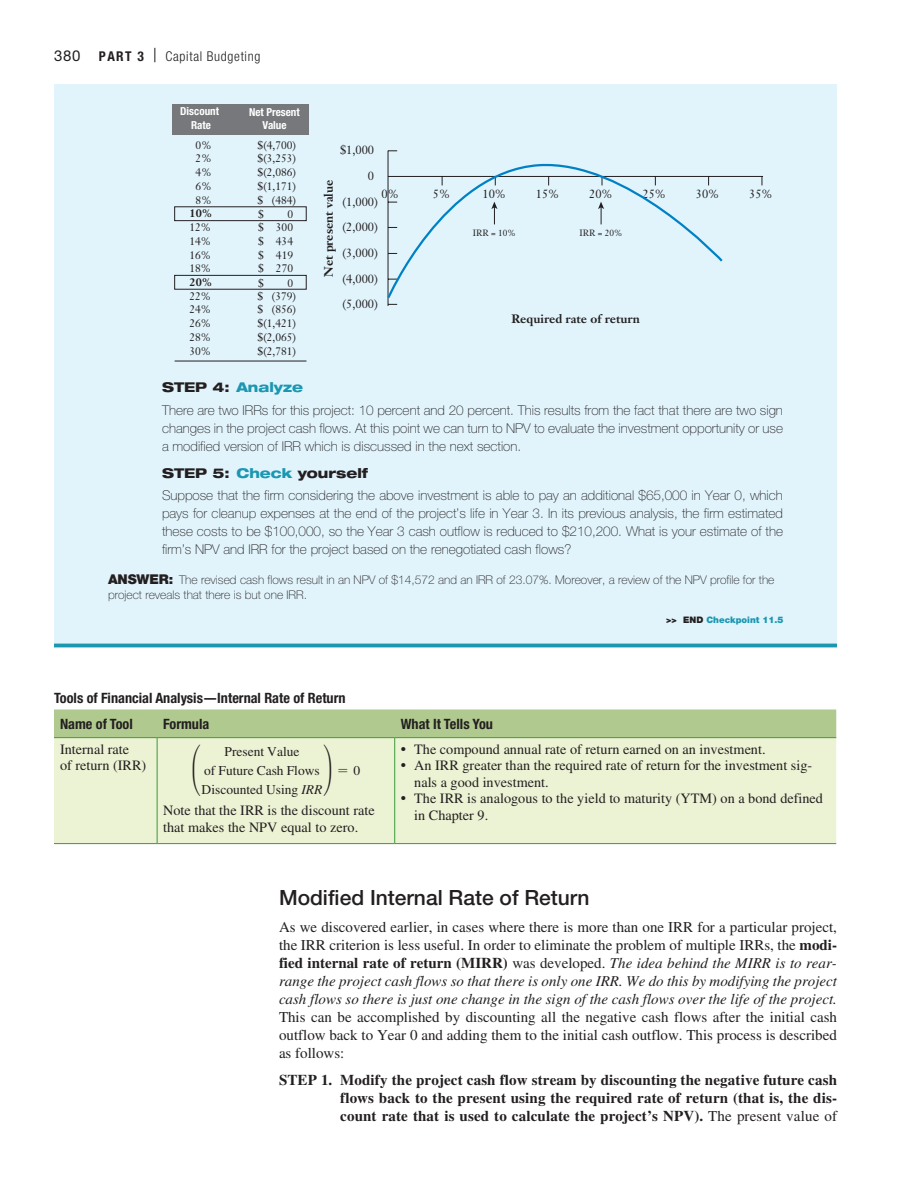
<style>
.page{position:relative;width:918px;height:1188px;background:#fff}
.page>*{position:absolute;margin:0;border:0;box-sizing:border-box;transform-origin:0 0}
.t1{font:500 21px "Helvetica Neue LTW1 G";color:#231f20}
.t2{font:italic 15px/18px "Times LT Pro";color:#231f20;text-align:justify}
.t3{font:700 15px/18px "Times LT Pro";letter-spacing:.01em;color:#231f20;text-align:justify}
.t4{font:15px/18px "Times LT Pro";color:#231f20;text-align:justify}
.t5{font:14.25px/16.5px "Times LT Pro";color:#231f20}
.t6{font:700 condensed 14.25px/25.2px "Helvetica Neue LTW1 G";color:#231f20}
.t7{font:100 13.5px/18px "Helvetica Neue LTW1 G";color:#231f20}
.t8{font:13.5px "Times LT Pro";color:#231f20}
.t9{font:300 condensed 13.5px "Helvetica Neue LTW1 G";letter-spacing:.05em;color:#231f20}
.t10{font:100 12px/15px "Helvetica Neue LTW1 G";color:#231f20}
.t11{font:12px "Janson Text LT Pro";color:#231f20}
.t12{font:700 12px "Janson Text LT Pro";color:#231f20}
.t13{font:11.1px/14.2px "Janson Text LT Pro";color:#231f20}
.t14{font:700 condensed 11.1px/13.2px "Helvetica Neue LTW1 G";color:#fff;text-align:center}
.t15{font:700 11.1px "Janson Text LT Pro";color:#231f20}
.t16{font:900 9px "Helvetica Neue LTW1 G";color:#1b97b1}
.t17{font:9px "Janson Text LT Pro";color:#211e1e}
.s1{font-weight:400;font-stretch:normal;font-size:15px}
.s2{font-weight:700}
.s3{font-size:19.5px}
.s4{font-weight:800;font-stretch:expanded}
.s5{font-weight:800;font-stretch:expanded;color:#1b97b1}
.s6{font-weight:900;font-size:13.5px}
.s7{color:#231f20}
.s8{font-family:"Pearson MATHPRO18"}
.s9{font-family:"Pearson MATHPRO08"}
.s10{font-style:italic}
.s11{font-size:15px}
.s12{font-style:normal}
.s13{font-weight:700;font-style:normal}
.s14{font-weight:400}
</style>
<div class="page">
<div style="left:54px;top:84px;width:783px;height:563px;background:#e1f4fc"></div>
<hr style="left:388px;top:151px;width:1px;height:155px;background:#231f20">
<hr style="left:388px;top:176px;width:375px;height:1px;background:#231f20">
<svg style="left:387px;top:157px;width:337px;height:143px"></svg>
<div style="left:172px;top:104px;width:137px;height:30px;background:#76787b"></div>
<svg style="left:174px;top:206px;width:133px;height:84px"></svg>
<hr style="left:175px;top:361px;width:131px;height:1px;background:#231f20">
<svg style="left:491px;top:202px;width:6px;height:22px"></svg>
<svg style="left:598px;top:202px;width:6px;height:22px"></svg>
<hr style="left:54px;top:644px;width:783px;height:3px;background:#1b97b1">
<div style="left:54px;top:709px;width:782px;height:28px;background:#b0c98e"></div>
<div style="left:54px;top:738px;width:782px;height:105px;background:#ecf3d4"></div>
<hr style="left:54px;top:737px;width:103px;height:1px;background:#3a9a3b">
<hr style="left:157px;top:737px;width:238px;height:1px;background:#3a9a3b">
<hr style="left:395px;top:737px;width:441px;height:1px;background:#3a9a3b">
<hr style="left:157px;top:738px;width:1px;height:105px;background:#3a9a3b">
<hr style="left:394px;top:738px;width:1px;height:105px;background:#3a9a3b">
<hr style="left:54px;top:843px;width:103px;height:1px;background:#3a9a3b">
<hr style="left:157px;top:843px;width:238px;height:1px;background:#3a9a3b">
<hr style="left:395px;top:843px;width:441px;height:1px;background:#3a9a3b">
<p class="t9" style="left:54px;top:48px;width:208px"><span class="s1">380</span> <span class="s2">PART 3</span> <span class="s3">|</span> Capital Budgeting</p>
<p class="t14" style="left:180px;top:105px;width:40px;line-height:13.6px">Discount<br>Rate</p>
<p class="t13" style="left:196px;top:138px;width:18px">0%</p>
<p class="t13" style="left:258px;top:138px;width:40px">$(4,700)</p>
<p class="t13" style="left:196px;top:151px;width:18px">2%</p>
<p class="t13" style="left:258px;top:151px;width:40px">$(3,253)</p>
<p class="t13" style="left:196px;top:165px;width:18px">4%</p>
<p class="t13" style="left:258px;top:165px;width:40px">$(2,086)</p>
<p class="t13" style="left:196px;top:179px;width:18px">6%</p>
<p class="t13" style="left:258px;top:179px;width:40px">$(1,171)</p>
<p class="t13" style="left:196px;top:193px;width:18px">8%</p>
<p class="t13" style="left:258px;top:193px;width:40px">$ (484) $</p>
<p class="t14" style="left:249px;top:105px;width:52px">Net Present<br>Value</p>
<p class="t15" style="left:190px;top:206px;width:24px">10%</p>
<p class="t13" style="left:189px;top:220px;width:23px">12%</p>
<p class="t13" style="left:258px;top:220px;width:36px">$ 300</p>
<p class="t13" style="left:189px;top:234px;width:23px">14%</p>
<p class="t13" style="left:258px;top:234px;width:36px">$ 434</p>
<p class="t13" style="left:189px;top:248px;width:23px">16%</p>
<p class="t13" style="left:258px;top:248px;width:36px">$ 419</p>
<p class="t13" style="left:189px;top:261px;width:23px">18%</p>
<p class="t13" style="left:258px;top:261px;width:36px">$ 270</p>
<p class="t15" style="left:190px;top:275px;width:24px">20%</p>
<p class="t13" style="left:189px;top:289px;width:23px">22%</p>
<p class="t13" style="left:258px;top:289px;width:40px">$ (379)</p>
<p class="t13" style="left:189px;top:302px;width:23px">24%</p>
<p class="t13" style="left:258px;top:302px;width:40px">$ (856)</p>
<p class="t13" style="left:189px;top:316px;width:23px">26%</p>
<p class="t13" style="left:258px;top:316px;width:40px">$(1,421)</p>
<p class="t13" style="left:189px;top:330px;width:23px">28%</p>
<p class="t13" style="left:258px;top:330px;width:40px">$(2,065)</p>
<p class="t13" style="left:189px;top:344px;width:23px">30%</p>
<p class="t13" style="left:258px;top:344px;width:40px">$(2,781)</p>
<p class="t13" style="left:287px;top:207px;width:7px">0</p>
<p class="t13" style="left:258px;top:276px;width:7px">$</p>
<p class="t13" style="left:287px;top:276px;width:7px">0</p>
<p class="t11" style="left:340px;top:142px;width:36px">$1,000</p>
<p class="t11" style="left:368px;top:168px;width:8px">0</p>
<p class="t12" style="left:321px;top:277px;width:99px;rotate:-90deg">Net present value</p>
<p class="t11" style="left:382px;top:187px;width:19px">0%</p>
<p class="t11" style="left:433px;top:187px;width:19px">5%</p>
<p class="t11" style="left:483px;top:187px;width:25px">10%</p>
<p class="t11" style="left:536px;top:187px;width:25px">15%</p>
<p class="t11" style="left:589px;top:187px;width:25px">20%</p>
<p class="t11" style="left:643px;top:187px;width:25px">25%</p>
<p class="t11" style="left:696px;top:187px;width:25px">30%</p>
<p class="t11" style="left:749px;top:187px;width:25px">35%</p>
<p class="t11" style="left:343px;top:194px;width:37px">(1,000)</p>
<p class="t11" style="left:343px;top:219px;width:37px">(2,000)</p>
<p class="t17" style="left:473px;top:227px;width:45px">IRR = 10%</p>
<p class="t17" style="left:580px;top:227px;width:45px">IRR = 20%</p>
<p class="t11" style="left:343px;top:245px;width:37px">(3,000)</p>
<p class="t11" style="left:343px;top:271px;width:37px">(4,000)</p>
<p class="t11" style="left:343px;top:296px;width:37px">(5,000)</p>
<p class="t12" style="left:511px;top:312px;width:130px">Required rate of return</p>
<p class="t7" style="left:162px;top:376px;width:622px;line-height:22.5px"><span class="s4">STEP 4:</span> <span class="s5">Analyze<br></span>There are two IRRs for this project: 10 percent and 20 percent. This results from the fact that there are two sign</p>
<p class="t7" style="left:162px;top:419px;width:623px">changes in the project cash flows. At this point we can turn to NPV to evaluate the investment opportunity or use a modified version of IRR which is discussed in the next section.</p>
<p class="t7" style="left:162px;top:462px;width:622px;line-height:22.5px"><span class="s4">STEP 5:</span> <span class="s5">Check</span> <span class="s4">yourself<br></span>Suppose that the firm considering the above investment is able to pay an additional $65,000 in Year 0, which</p>
<p class="t7" style="left:162px;top:504px;width:623px;text-align:justify">pays for cleanup expenses at the end of the project’s life in Year 3. In its previous analysis, the firm estimated these costs to be $100,000, so the Year 3 cash outflow is reduced to $210,200. What is your estimate of the firm’s NPV and IRR for the project based on the renegotiated cash flows?</p>
<p class="t10" style="left:108px;top:572px;width:668px"><span class="s6">ANSWER:</span> The revised cash flows result in an NPV of $14,572 and an IRR of 23.07%. Moreover, a review of the NPV profile for the project reveals that there is but one IRR.</p>
<p class="t16" style="left:666px;top:615px;width:119px"><span class="s7">&gt;&gt; END</span> Checkpoint 11.5</p>
<p class="t6" style="left:60px;top:686px;width:287px;text-indent:-6px">Tools of Financial Analysis—Internal Rate of Return<br>Name of Tool</p>
<p class="t6" style="left:163px;top:711px;width:48px">Formula</p>
<p class="t6" style="left:401px;top:711px;width:94px">What It Tells You</p>
<p class="t5" style="left:60px;top:741px;width:88px">Internal rate<br>of return (IRR)</p>
<p class="t8" style="left:193px;top:762px;width:169px"><span class="s8">°</span> of Future Cash Flows <span class="s8">¢</span> <span class="s9">=</span> 0</p>
<p class="t8" style="left:225px;top:743px;width:76px">Present Value</p>
<p class="t8" style="left:202px;top:781px;width:122px">Discounted Using <span class="s10">IRR</span></p>
<p class="t5" style="left:163px;top:802px;width:213px">Note that the IRR is the discount rate that makes the NPV equal to zero.</p>
<p class="t5" style="left:401px;top:741px;width:366px"><span class="s11">•</span> The compound annual rate of return earned on an investment.</p>
<p class="t5" style="left:414px;top:757px;width:400px;text-indent:-14px"><span class="s11">•</span> An IRR greater than the required rate of return for the investment sig&shy;nals a good investment.</p>
<p class="t5" style="left:414px;top:790px;width:410px;text-indent:-14px"><span class="s11">•</span> The IRR is analogous to the yield to maturity (YTM) on a bond defined in Chapter 9.</p>
<h1 class="t1" style="left:279px;top:884px;width:312px">Modified Internal Rate of Return</h1>
<p class="t2" style="left:279px;top:917px;width:560px"><span class="s12">As we discovered earlier, in cases where there is more than one IRR for a particular project, the IRR criterion is less useful. In order to eliminate the problem of multiple IRRs, the</span> <span class="s13">modi&shy;fied internal rate of return (MIRR)</span> <span class="s12">was developed.</span> The idea behind the MIRR is to rear&shy;range the project cash flows so that there is only one IRR. We do this by modifying the project cash flows so there is just one change in the sign of the cash flows over the life of the project.</p>
<p class="t4" style="left:279px;top:1007px;width:560px">This can be accomplished by discounting all the negative cash flows after the initial cash outflow back to Year 0 and adding them to the initial cash outflow. This process is described as follows:</p>
<p class="t3" style="left:340px;top:1070px;width:498px;text-indent:-61px">STEP 1. Modify the project cash flow stream by discounting the negative future cash flows back to the present using the required rate of return (that is, the dis&shy;count rate that is used to calculate the project’s NPV). <span class="s14">The present value of</span></p>
</div>
